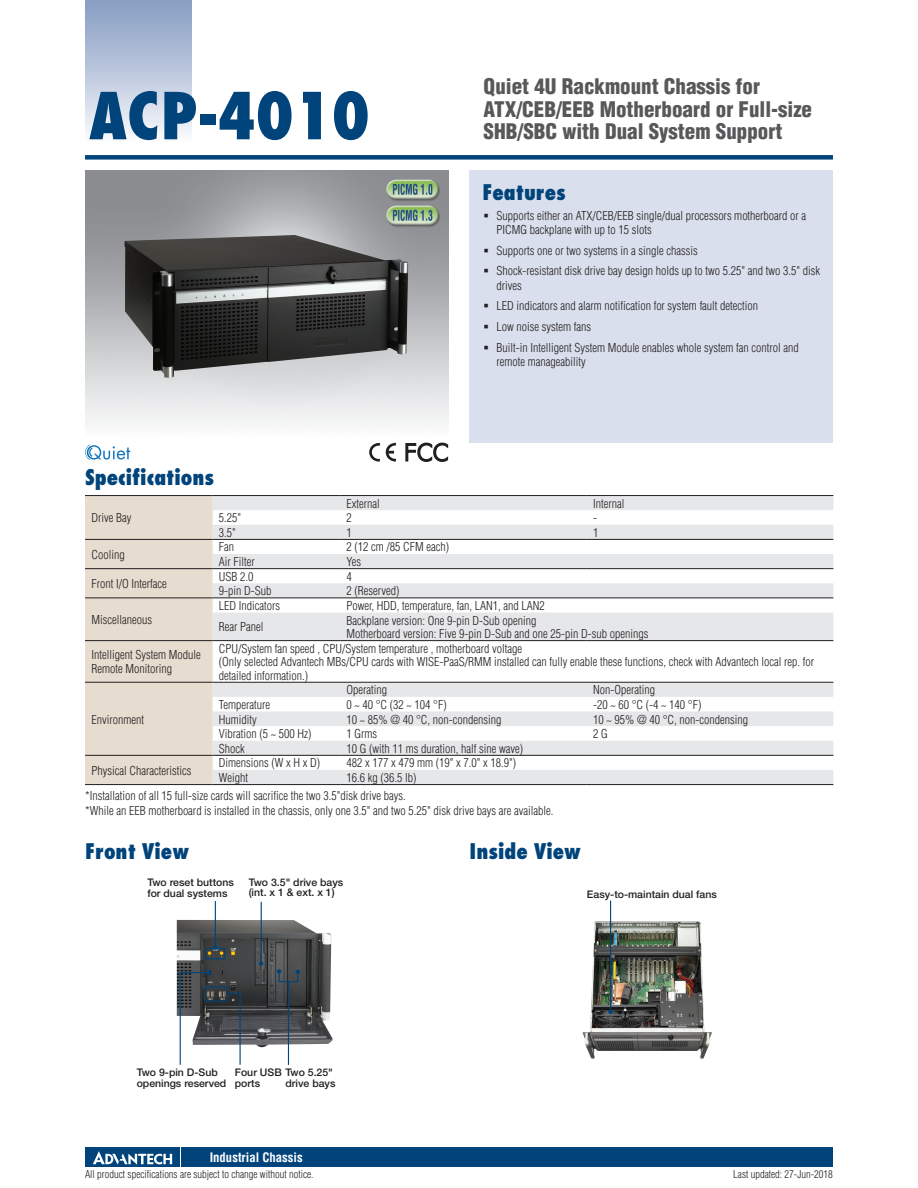
<style>
.page{position:relative;width:918px;height:1188px;background:#fff}
.page>*{position:absolute;margin:0;border:0;box-sizing:border-box;transform-origin:0 0}
.t1{font:800 condensed 63px "Futura";color:#00447b}
.t2{font:900 condensed 21px/22.5px "Helvetica";color:#57585a}
.t3{font:800 condensed 21px "Futura";color:#00447b}
.t4{font:700 condensed 12.75px "Helvetica";color:#fff}
.t5{font:300 condensed 12px/20.7px "Helvetica";color:#231f20}
.t6{font:500 10.5px/10.4px "Helvetica Neue";color:#231f20}
.t7{font:300 condensed 10.5px "Helvetica";color:#231f20}
</style>
<div class="page">
<div style="left:85px;top:155px;width:748px;height:5px;background:#00447b"></div>
<div style="left:85px;top:0;width:106px;height:143px;background:linear-gradient(to bottom,#849bc1,#f9fafc)"></div>
<div style="left:182px;top:1147px;width:651px;height:20px;background:#00447b"></div>
<div style="left:85px;top:1147px;width:95px;height:20px;background:#00447b"></div>
<svg style="left:93px;top:1151px;width:79px;height:14px"></svg>
<div style="left:470px;top:170px;width:363px;height:272px;background:#d9dfec"></div>
<img style="left:85px;top:170px;width:363px;height:255px">
<div style="left:85px;top:496px;width:128px;height:288px;background:#e6dccf"></div>
<svg style="left:213px;top:496px;width:620px;height:288px;fill:#e6e7e9"></svg>
<hr style="left:85px;top:784px;width:128px;height:1px;background:#231f20">
<hr style="left:213px;top:784px;width:127px;height:1px;background:#231f20">
<hr style="left:340px;top:784px;width:247px;height:1px;background:#231f20">
<hr style="left:587px;top:784px;width:246px;height:1px;background:#231f20">
<hr style="left:85px;top:495px;width:128px;height:1px;background:#231f20">
<hr style="left:213px;top:495px;width:127px;height:1px;background:#231f20">
<hr style="left:340px;top:495px;width:247px;height:1px;background:#231f20">
<hr style="left:587px;top:495px;width:246px;height:1px;background:#231f20">
<hr style="left:85px;top:539px;width:128px;height:1px;background:#231f20">
<hr style="left:213px;top:539px;width:127px;height:1px;background:#231f20">
<hr style="left:340px;top:539px;width:247px;height:1px;background:#231f20">
<hr style="left:587px;top:539px;width:246px;height:1px;background:#231f20">
<hr style="left:85px;top:568px;width:128px;height:1px;background:#231f20">
<hr style="left:213px;top:568px;width:127px;height:1px;background:#231f20">
<hr style="left:340px;top:568px;width:247px;height:1px;background:#231f20">
<hr style="left:587px;top:568px;width:246px;height:1px;background:#231f20">
<hr style="left:85px;top:598px;width:128px;height:1px;background:#231f20">
<hr style="left:213px;top:598px;width:127px;height:1px;background:#231f20">
<hr style="left:340px;top:598px;width:247px;height:1px;background:#231f20">
<hr style="left:587px;top:598px;width:246px;height:1px;background:#231f20">
<hr style="left:85px;top:640px;width:128px;height:1px;background:#231f20">
<hr style="left:85px;top:682px;width:128px;height:1px;background:#231f20">
<hr style="left:85px;top:755px;width:128px;height:1px;background:#231f20">
<hr style="left:213px;top:640px;width:127px;height:1px;background:#231f20">
<hr style="left:340px;top:640px;width:247px;height:1px;background:#231f20">
<hr style="left:587px;top:640px;width:246px;height:1px;background:#231f20">
<hr style="left:213px;top:682px;width:127px;height:1px;background:#231f20">
<hr style="left:340px;top:682px;width:247px;height:1px;background:#231f20">
<hr style="left:587px;top:682px;width:246px;height:1px;background:#231f20">
<hr style="left:213px;top:755px;width:127px;height:1px;background:#231f20">
<hr style="left:340px;top:755px;width:247px;height:1px;background:#231f20">
<hr style="left:587px;top:755px;width:246px;height:1px;background:#231f20">
<img style="left:125px;top:235px;width:283px;height:143px">
<img style="left:177px;top:920px;width:156px;height:127px">
<div style="left:204px;top:986px;width:24px;height:16px;border:1px solid #00447b"></div>
<hr style="left:288px;top:982px;width:1px;height:83px;background:#00447b">
<svg style="left:179px;top:970px;width:32px;height:95px"></svg>
<svg style="left:227px;top:992px;width:14px;height:73px"></svg>
<div style="left:205px;top:948px;width:20px;height:11px;border:1px solid #00447b"></div>
<hr style="left:261px;top:902px;width:1px;height:62px;background:#00447b">
<svg style="left:259px;top:961px;width:4px;height:5px"></svg>
<hr style="left:215px;top:901px;width:1px;height:46px;background:#00447b">
<svg style="left:213px;top:945px;width:5px;height:5px"></svg>
<img style="left:582px;top:922px;width:130px;height:137px">
<hr style="left:610px;top:901px;width:1px;height:111px;background:#00447b">
<svg style="left:608px;top:1010px;width:5px;height:4px"></svg>
<svg style="left:277px;top:969px;width:23px;height:14px"></svg>
<svg style="left:369px;top:443px;width:11px;height:19px"></svg>
<svg style="left:386px;top:443px;width:10px;height:19px"></svg>
<svg style="left:405px;top:442px;width:43px;height:20px"></svg>
<svg style="left:85px;top:444px;width:45px;height:16px"></svg>
<img style="left:375px;top:170px;width:73px;height:27px">
<img style="left:375px;top:197px;width:73px;height:38px">
<h1 class="t1" style="left:89px;top:76px;width:282px">ACP-4010</h1>
<h2 class="t2" style="left:484px;top:75px;width:330px">Quiet 4U Rackmount Chassis for<br>ATX/CEB/EEB Motherboard or Full-size<br>SHB/SBC with Dual System Support</h2>
<h2 class="t3" style="left:482px;top:179px;width:85px">Features</h2>
<p class="t5" style="left:496px;top:208px;width:311px;line-height:14.2px">Supports either an ATX/CEB/EEB single/dual processors motherboard or a<br>PICMG backplane with up to 15 slots</p>
<p class="t5" style="left:496px;top:240px;width:325px">Supports one or two systems in a single chassis<br>Shock-resistant disk drive bay design holds up to two 5.25" and two 3.5" disk</p>
<p class="t5" style="left:496px;top:275px;width:304px">drives<br>LED indicators and alarm notification for system fault detection<br>Low noise system fans<br>Built-in Intelligent System Module enables whole system fan control and</p>
<p class="t5" style="left:496px;top:351px;width:91px">remote manageability</p>
<h2 class="t3" style="left:85px;top:464px;width:131px">Specifications</h2>
<p class="t5" style="left:91px;top:507px;width:42px">Drive Bay</p>
<p class="t5" style="left:347px;top:493px;width:35px">External</p>
<p class="t5" style="left:593px;top:493px;width:33px">Internal</p>
<p class="t5" style="left:219px;top:507px;width:24px">5.25"</p>
<p class="t5" style="left:347px;top:507px;width:7px">2</p>
<p class="t5" style="left:593px;top:507px;width:5px">-</p>
<p class="t5" style="left:219px;top:522px;width:19px">3.5"</p>
<p class="t5" style="left:347px;top:522px;width:7px">1</p>
<p class="t5" style="left:593px;top:522px;width:7px">1</p>
<p class="t5" style="left:91px;top:544px;width:35px">Cooling</p>
<p class="t5" style="left:91px;top:573px;width:77px">Front I/O Interface</p>
<p class="t5" style="left:91px;top:609px;width:62px">Miscellaneous</p>
<p class="t5" style="left:219px;top:537px;width:17px">Fan</p>
<p class="t5" style="left:347px;top:537px;width:104px">2 (12 cm /85 CFM each)</p>
<p class="t5" style="left:219px;top:551px;width:37px">Air Filter</p>
<p class="t5" style="left:347px;top:551px;width:16px">Yes</p>
<p class="t5" style="left:219px;top:566px;width:36px">USB 2.0</p>
<p class="t5" style="left:347px;top:566px;width:7px">4</p>
<p class="t5" style="left:219px;top:581px;width:54px">9-pin D-Sub</p>
<p class="t5" style="left:347px;top:581px;width:54px">2 (Reserved)</p>
<p class="t5" style="left:219px;top:595px;width:63px">LED Indicators</p>
<p class="t5" style="left:347px;top:595px;width:200px">Power, HDD, temperature, fan, LAN1, and LAN2</p>
<p class="t5" style="left:219px;top:617px;width:46px">Rear Panel</p>
<p class="t5" style="left:347px;top:613px;width:303px;line-height:13.5px">Backplane version: One 9-pin D-Sub opening<br>Motherboard version: Five 9-pin D-Sub and one 25-pin D-sub openings</p>
<p class="t5" style="left:91px;top:648px;width:111px;line-height:13.5px">Intelligent System Module<br>Remote Monitoring</p>
<p class="t5" style="left:219px;top:642px;width:597px;line-height:13.5px">CPU/System fan speed , CPU/System temperature , motherboard voltage<br>(Only selected Advantech MBs/CPU cards with WISE-PaaS/RMM installed can fully enable these functions, check with Advantech local rep. for detailed information.)</p>
<p class="t5" style="left:91px;top:709px;width:54px">Environment</p>
<p class="t5" style="left:347px;top:680px;width:42px">Operating</p>
<p class="t5" style="left:593px;top:680px;width:63px">Non-Operating</p>
<p class="t5" style="left:219px;top:694px;width:53px">Temperature</p>
<p class="t5" style="left:347px;top:694px;width:102px">0 ~ 40 °C (32 ~ 104 °F)</p>
<p class="t5" style="left:593px;top:694px;width:110px">-20 ~ 60 °C (-4 ~ 140 °F)</p>
<p class="t5" style="left:219px;top:709px;width:39px">Humidity</p>
<p class="t5" style="left:347px;top:709px;width:156px">10 ~ 85% @ 40 °C, non-condensing</p>
<p class="t5" style="left:593px;top:709px;width:156px">10 ~ 95% @ 40 °C, non-condensing</p>
<p class="t5" style="left:219px;top:723px;width:94px">Vibration (5 ~ 500 Hz)</p>
<p class="t5" style="left:347px;top:723px;width:32px">1 Grms</p>
<p class="t5" style="left:593px;top:723px;width:16px">2 G</p>
<p class="t5" style="left:219px;top:738px;width:27px">Shock</p>
<p class="t5" style="left:347px;top:738px;width:178px">10 G (with 11 ms duration, half sine wave)</p>
<p class="t5" style="left:219px;top:753px;width:103px">Dimensions (W x H x D)</p>
<p class="t5" style="left:347px;top:753px;width:171px">482 x 177 x 479 mm (19" x 7.0" x 18.9")</p>
<p class="t5" style="left:219px;top:767px;width:31px">Weight</p>
<p class="t5" style="left:91px;top:760px;width:101px">Physical Characteristics</p>
<p class="t5" style="left:85px;top:769px;width:333px;line-height:18px;text-indent:261px">16.6 kg (36.5 lb) *Installation of all 15 full-size cards will sacrifice the two 3.5"disk drive bays.</p>
<p class="t5" style="left:85px;top:800px;width:470px">*While an EEB motherboard is installed in the chassis, only one 3.5" and two 5.25" disk drive bays are available.</p>
<h2 class="t3" style="left:85px;top:838px;width:106px">Front View</h2>
<h2 class="t3" style="left:470px;top:838px;width:113px">Inside View</h2>
<p class="t6" style="left:147px;top:877px;width:88px">Two reset buttons for dual systems</p>
<p class="t6" style="left:249px;top:877px;width:96px">Two 3.5" drive bays (int. x 1 &amp; ext. x 1)</p>
<p class="t6" style="left:137px;top:1067px;width:91px">Two 9-pin D-Sub openings reserved</p>
<p class="t6" style="left:235px;top:1078px;width:27px">ports</p>
<p class="t6" style="left:235px;top:1067px;width:102px;text-align:right">Four USB Two 5.25" drive bays</p>
<p class="t4" style="left:210px;top:1150px;width:95px">Industrial Chassis</p>
<p class="t6" style="left:587px;top:889px;width:131px">Easy-to-maintain dual fans</p>
<p class="t7" style="left:85px;top:1168px;width:230px">All product specifications are subject to change without notice.</p>
<p class="t7" style="left:733px;top:1168px;width:101px">Last updated: 27-Jun-2018</p>
</div>
